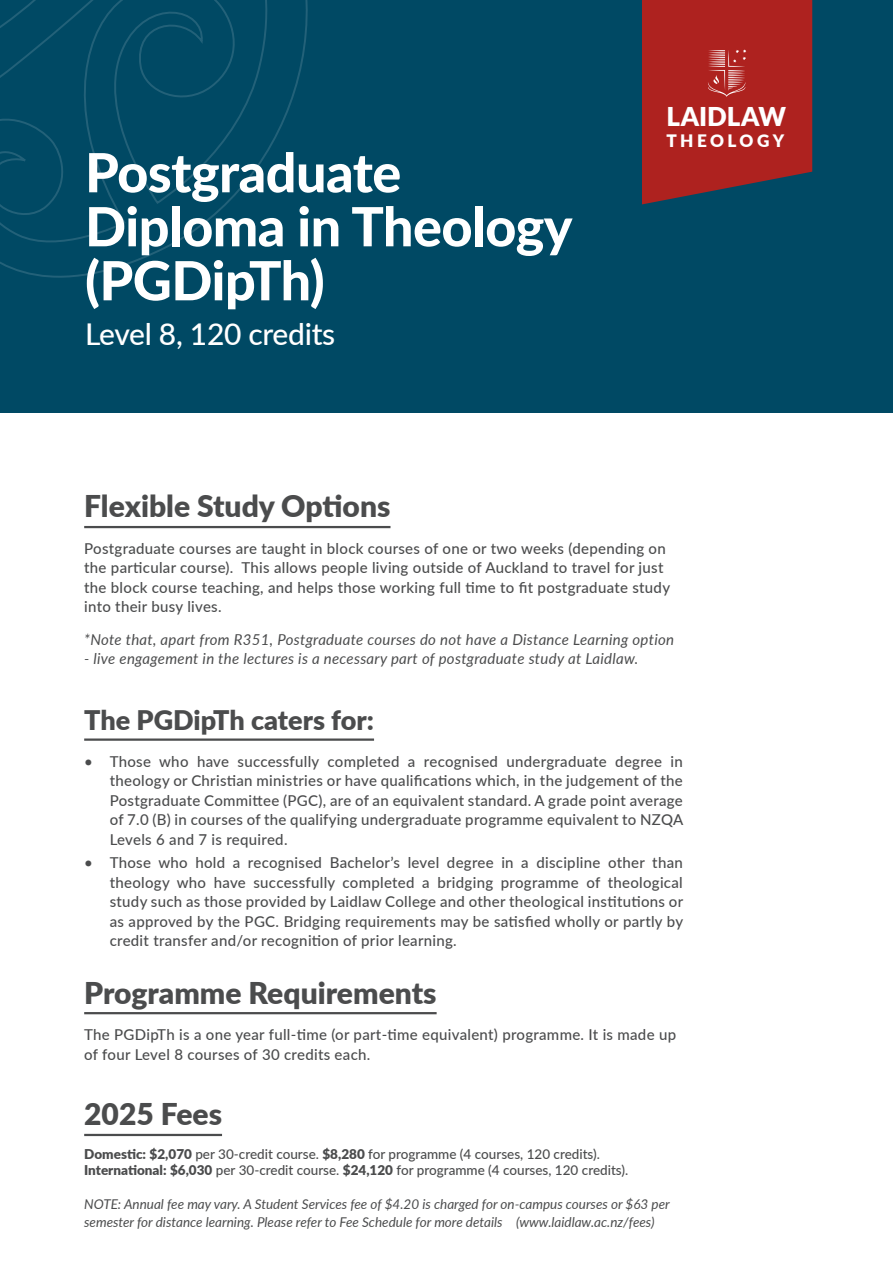
<style>
.page{position:relative;width:893px;height:1263px;background:#fff}
.page>*{position:absolute;margin:0;border:0;box-sizing:border-box;transform-origin:0 0}
.Headline{font:800 54px/54px "Lato";letter-spacing:-.01em;color:#fff}
.Subheadline{font:900 30px "Lato";color:#4b4c4d}
.HEadline_-_levels{font:500 30px "Lato";letter-spacing:-.01em;color:#fff}
.Subheadline-2{font:900 27px "Lato";color:#4b4c4d}
.t1{font:900 25.95px "Lato";color:#fff}
.t2{font:900 17.1px "Lato";letter-spacing:.2em;color:#fff}
.Body{font:500 15px/19.5px "Lato";letter-spacing:.02em;color:#4b4c4d}
.Body-2{font:italic 15px "Lato";letter-spacing:.02em;color:#4b4c4d}
.Note_italic{font:italic 13.5px/18px "Lato";color:#4b4c4d}
.Course_descriptions{font:500 13.5px/16.5px "Lato";color:#4b4c4d}
.s1{font-weight:900}
</style>
<div class="page">
<div style="left:0;top:0;width:893px;height:412px;background:#004964"></div>
<svg style="left:0;top:0;width:308px;height:278px"></svg>
<svg style="left:642px;top:0;width:171px;height:205px;background:#9f2727"></svg>
<hr style="left:84px;top:526px;width:306px;height:2px;background:#4b4c4d">
<hr style="left:84px;top:738px;width:290px;height:3px;background:#4b4c4d">
<hr style="left:84px;top:1012px;width:353px;height:2px;background:#4b4c4d">
<hr style="left:84px;top:1134px;width:138px;height:2px;background:#4b4c4d">
<p class="Headline" style="left:85px;top:143px;width:489px">Postgraduate<br>Diploma in Theology (PGDipTh)</p>
<p class="HEadline_-_levels" style="left:85px;top:312px;width:252px">Level 8, 120 credits</p>
<h3 class="t1" style="left:667px;top:97px;width:121px">LAIDLAW</h3>
<p class="t2" style="left:666px;top:128px;width:119px">THEOLOGY</p>
<p class="Subheadline" style="left:84px;top:484px;width:308px">Flexible Study Options</p>
<p class="Body" style="left:84px;top:538px;width:587px">Postgraduate courses are taught in block courses of one or two weeks (depending on the particular course). This allows people living outside of Auckland to travel for just the block course teaching, and helps those working full time to fit postgraduate study into their busy lives.</p>
<p class="Body-2" style="left:84px;top:628px;width:591px">*Note that, apart from R351, Postgraduate courses do not have a Distance Learning option</p>
<p class="Body-2" style="left:84px;top:648px;width:556px">- live engagement in the lectures is a necessary part of postgraduate study at Laidlaw.</p>
<p class="Subheadline-2" style="left:84px;top:700px;width:291px">The PGDipTh caters for:</p>
<p class="Body" style="left:110px;top:751px;width:575px;text-align:justify;text-indent:-26px">• Those who have successfully completed a recognised undergraduate degree in theology or Christian ministries or have qualifications which, in the judgement of the Postgraduate Committee (PGC), are of an equivalent standard. A grade point average of 7.0 (B) in courses of the qualifying undergraduate programme equivalent to NZQA Levels 6 and 7 is required.</p>
<p class="Body" style="left:110px;top:852px;width:575px;text-align:justify;text-indent:-26px">• Those who hold a recognised Bachelor’s level degree in a discipline other than theology who have successfully completed a bridging programme of theological study such as those provided by Laidlaw College and other theological institutions or as approved by the PGC. Bridging requirements may be satisfied wholly or partly by credit transfer and/or recognition of prior learning.</p>
<p class="Subheadline" style="left:84px;top:970px;width:354px">Programme Requirements</p>
<p class="Body" style="left:84px;top:1024px;width:593px">The PGDipTh is a one year full-time (or part-time equivalent) programme. It is made up of four Level 8 courses of 30 credits each.</p>
<p class="Subheadline" style="left:84px;top:1092px;width:139px">2025 Fees</p>
<p class="Course_descriptions" style="left:84px;top:1145px;width:546px"><span class="s1">Domestic: $2,070</span> per 30-credit course. <span class="s1">$8,280</span> for programme (4 courses, 120 credits).<br><span class="s1">International: $6,030</span> per 30-credit course. <span class="s1">$24,120</span> for programme (4 courses, 120 credits).</p>
<p class="Note_italic" style="left:84px;top:1194px;width:587px">NOTE: Annual fee may vary. A Student Services fee of $4.20 is charged for on-campus courses or $63 per semester for distance learning. Please refer to Fee Schedule for more details (www.laidlaw.ac.nz/fees)</p>
</div>
